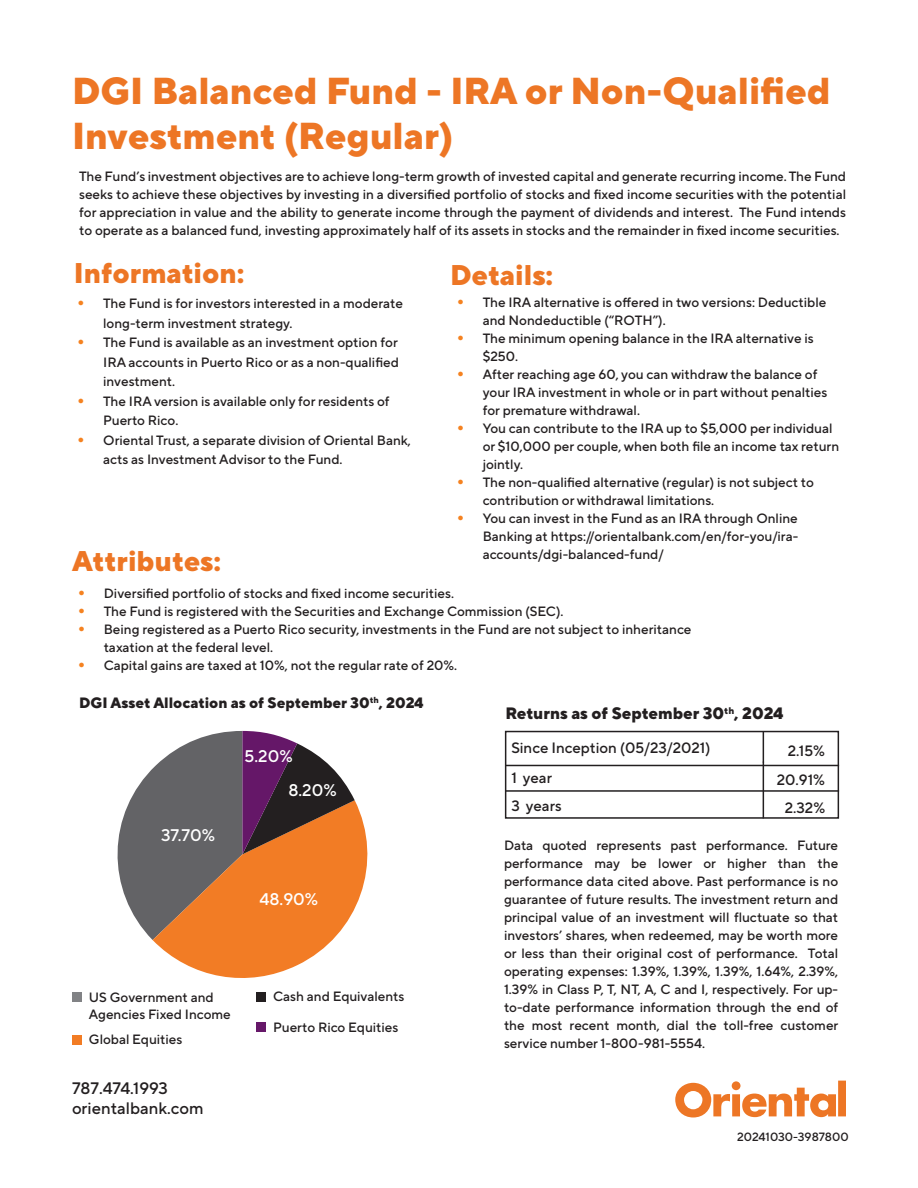
<style>
.page{position:relative;width:918px;height:1188px;background:#fff}
.page>*{position:absolute;margin:0;border:0;box-sizing:border-box;transform-origin:0 0}
.t1{font:800 37.5px "TT Norms Pro";color:#ed7625}
.t2{font:800 28.5px "TT Norms Pro";color:#ed7625}
.Paragraph_Style_1{font:500 16.8px "TT Norms Pro";color:#fff}
.t3{font:500 16.65px "TT Norms Pro";color:#231f20}
.t4{font:800 16.5px "TT Norms Pro";color:#231f20}
.Paragraph_Style_1-2{font:500 15px "TT Norms Pro";color:#231f20}
.t5{font:800 15px "TT Norms Pro";color:#231f20}
.Paragraph_Style_1-3{font:500 13.5px/18px "TT Norms Pro";color:#231f20}
.Paragraph_Style_1-4{font:500 12px "TT Norms Pro";color:#231f20}
.s1{font-size:21px;color:#f58220}
</style>
<div class="page">
<div style="left:72px;top:992px;width:10px;height:10px;background:#818285"></div>
<div style="left:72px;top:1035px;width:10px;height:10px;background:#f27c24"></div>
<div style="left:256px;top:992px;width:10px;height:10px;background:#231f20"></div>
<div style="left:256px;top:1022px;width:10px;height:10px;background:#661869"></div>
<svg style="left:153px;top:801px;width:215px;height:177px;fill:#f27c25"></svg>
<svg style="left:117px;top:731px;width:238px;height:209px;background:#a1745f"></svg>
<div style="left:505px;top:731px;width:334px;height:88px;border:2px solid #231f20"></div>
<hr style="left:763px;top:732px;width:1px;height:30px;background:#231f20">
<hr style="left:763px;top:762px;width:1px;height:56px;background:#231f20">
<hr style="left:506px;top:765px;width:333px;height:1px;background:#231f20">
<hr style="left:506px;top:790px;width:333px;height:2px;background:#231f20">
<svg style="left:675px;top:1081px;width:171px;height:36px"></svg>
<p class="t1" style="left:72px;top:62px;width:760px">DGI Balanced Fund - IRA or Non-Qualified</p>
<p class="t1" style="left:72px;top:107px;width:383px">Investment (Regular)</p>
<p class="Paragraph_Style_1-3" style="left:79px;top:166px;width:768px;text-align:justify">The Fund’s investment objectives are to achieve long-term growth of invested capital and generate recurring income. The Fund seeks to achieve these objectives by investing in a diversified portfolio of stocks and fixed income securities with the potential for appreciation in value and the ability to generate income through the payment of dividends and interest. The Fund intends to operate as a balanced fund, investing approximately half of its assets in stocks and the remainder in fixed income securities.</p>
<p class="t2" style="left:74px;top:252px;width:172px">Information:</p>
<p class="t2" style="left:450px;top:253px;width:105px">Details:</p>
<p class="Paragraph_Style_1-3" style="left:103px;top:293px;width:301px;line-height:19.5px;text-indent:-27px"><span class="s1">•</span> The Fund is for investors interested in a moderate long-term investment strategy.</p>
<p class="Paragraph_Style_1-3" style="left:103px;top:332px;width:297px;line-height:19.5px;text-align:justify;text-indent:-27px"><span class="s1">•</span> The Fund is available as an investment option for IRA accounts in Puerto Rico or as a non-qualified investment.</p>
<p class="Paragraph_Style_1-3" style="left:103px;top:390px;width:288px;line-height:19.5px;text-indent:-27px"><span class="s1">•</span> The IRA version is available only for residents of<br>Puerto Rico.</p>
<p class="Paragraph_Style_1-3" style="left:103px;top:429px;width:309px;line-height:19.5px;text-indent:-27px"><span class="s1">•</span> Oriental Trust, a separate division of Oriental Bank, acts as Investment Advisor to the Fund.</p>
<p class="t2" style="left:72px;top:539px;width:151px">Attributes:</p>
<p class="Paragraph_Style_1-3" style="left:483px;top:293px;width:345px;text-indent:-27px"><span class="s1">•</span> The IRA alternative is offered in two versions: Deductible and Nondeductible (“ROTH”).</p>
<p class="Paragraph_Style_1-3" style="left:483px;top:329px;width:333px;text-indent:-27px"><span class="s1">•</span> The minimum opening balance in the IRA alternative is $250.</p>
<p class="Paragraph_Style_1-3" style="left:483px;top:365px;width:346px;text-indent:-27px"><span class="s1">•</span> After reaching age 60, you can withdraw the balance of your IRA investment in whole or in part without penalties for premature withdrawal.</p>
<p class="Paragraph_Style_1-3" style="left:483px;top:419px;width:358px;text-indent:-27px"><span class="s1">•</span> You can contribute to the IRA up to $5,000 per individual or $10,000 per couple, when both file an income tax return jointly.</p>
<p class="Paragraph_Style_1-3" style="left:483px;top:473px;width:333px;text-indent:-27px"><span class="s1">•</span> The non-qualified alternative (regular) is not subject to contribution or withdrawal limitations.</p>
<p class="Paragraph_Style_1-3" style="left:483px;top:509px;width:317px;text-align:justify;text-indent:-27px"><span class="s1">•</span> You can invest in the Fund as an IRA through Online Banking at https://orientalbank.com/en/for-you/ira&shy;accounts/dgi-balanced-fund/</p>
<p class="Paragraph_Style_1-3" style="left:77px;top:583px;width:379px"><span class="s1">•</span> Diversified portfolio of stocks and fixed income securities.</p>
<p class="Paragraph_Style_1-3" style="left:77px;top:601px;width:488px"><span class="s1">•</span> The Fund is registered with the Securities and Exchange Commission (SEC).</p>
<p class="Paragraph_Style_1-3" style="left:104px;top:619px;width:589px;text-indent:-27px"><span class="s1">•</span> Being registered as a Puerto Rico security, investments in the Fund are not subject to inheritance taxation at the federal level.</p>
<p class="Paragraph_Style_1-3" style="left:77px;top:655px;width:382px"><span class="s1">•</span> Capital gains are taxed at 10%, not the regular rate of 20%.</p>
<p class="t5" style="left:79px;top:691px;width:346px">DGI Asset Allocation as of September 30<sup>th</sup>, 2024</p>
<p class="Paragraph_Style_1" style="left:161px;top:823px;width:55px">37.70%</p>
<p class="Paragraph_Style_1" style="left:245px;top:744px;width:50px">5.20%</p>
<p class="Paragraph_Style_1" style="left:288px;top:778px;width:50px">8.20%</p>
<p class="Paragraph_Style_1" style="left:260px;top:887px;width:60px">48.90%</p>
<p class="Paragraph_Style_1-3" style="left:89px;top:988px;width:144px;line-height:16.5px">US Government and<br>Agencies Fixed Income</p>
<p class="Paragraph_Style_1-3" style="left:89px;top:1029px;width:95px">Global Equities</p>
<p class="t3" style="left:72px;top:1076px;width:98px">787.474.1993</p>
<p class="t3" style="left:72px;top:1096px;width:133px">orientalbank.com</p>
<p class="Paragraph_Style_1-3" style="left:273px;top:986px;width:133px">Cash and Equivalents</p>
<p class="Paragraph_Style_1-3" style="left:273px;top:1017px;width:127px">Puerto Rico Equities</p>
<p class="t4" style="left:505px;top:701px;width:280px">Returns as of September 30<sup>th</sup>, 2024</p>
<p class="Paragraph_Style_1-2" style="left:511px;top:737px;width:201px">Since Inception (05/23/2021)</p>
<p class="Paragraph_Style_1-2" style="left:788px;top:740px;width:39px">2.15%</p>
<p class="Paragraph_Style_1-2" style="left:511px;top:767px;width:42px">1 year</p>
<p class="Paragraph_Style_1-2" style="left:511px;top:795px;width:52px">3 years</p>
<p class="Paragraph_Style_1-2" style="left:777px;top:769px;width:50px">20.91%</p>
<p class="Paragraph_Style_1-2" style="left:785px;top:796px;width:42px">2.32%</p>
<p class="Paragraph_Style_1-3" style="left:504px;top:836px;width:336px;text-align:justify">Data quoted represents past performance. Future performance may be lower or higher than the performance data cited above. Past performance is no guarantee of future results. The investment return and principal value of an investment will fluctuate so that investors’ shares, when redeemed, may be worth more or less than their original cost of performance. Total operating expenses: 1.39%, 1.39%, 1.39%, 1.64%, 2.39%, 1.39% in Class P, T, NT, A, C and I, respectively. For up&shy;to-date performance information through the end of the most recent month, dial the toll-free customer service number 1-800-981-5554.</p>
<p class="Paragraph_Style_1-4" style="left:737px;top:1129px;width:113px">20241030-3987800</p>
</div>
